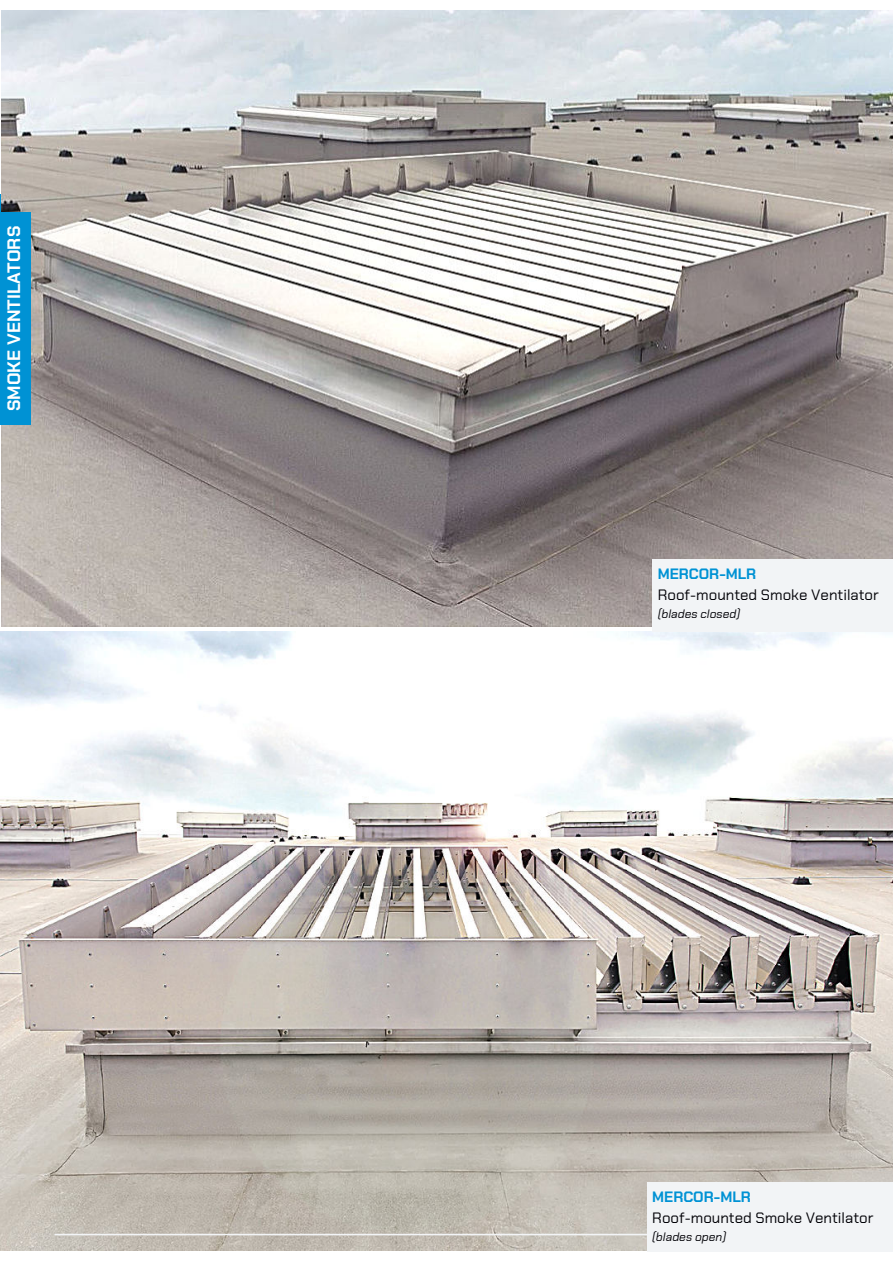
<style>
.page{position:relative;width:893px;height:1264px;background:#fff}
.page>*{position:absolute;margin:0;border:0;box-sizing:border-box;transform-origin:0 0}
.t1{font:700 18px "Chakra Petch";color:#fff}
.t2{font:15px "Chakra Petch";color:#000005}
.t3{font:700 15px "Chakra Petch";color:#0092d4}
.t4{font:italic 12px "Chakra Petch";color:#000005}
</style>
<div class="page">
<img style="left:2px;top:10px;width:890px;height:616px">
<img style="left:0;top:631px;width:892px;height:619px">
<div style="left:646px;top:1182px;width:246px;height:69px;background:#f2f4f6"></div>
<svg style="left:54px;top:1233px;width:593px;height:2px"></svg>
<div style="left:652px;top:559px;width:240px;height:72px;background:#f2f4f6"></div>
<div style="left:0;top:212px;width:31px;height:212px;background:#0092d4"></div>
<p class="t1" style="left:0;top:393px;width:186px;rotate:-90deg">SMOKE VENTILATORS</p>
<p class="t1" style="left:3px;top:411px;width:186px;rotate:-90deg">SMOKE VENTILATORS</p>
<p class="t3" style="left:657px;top:565px;width:100px">MERCOR-MLR</p>
<p class="t2" style="left:657px;top:586px;width:223px">Roof-mounted Smoke Ventilator</p>
<p class="t4" style="left:657px;top:607px;width:84px">(blades closed)</p>
<p class="t3" style="left:652px;top:1188px;width:100px">MERCOR-MLR</p>
<p class="t2" style="left:652px;top:1209px;width:223px">Roof-mounted Smoke Ventilator</p>
<p class="t4" style="left:652px;top:1229px;width:75px">(blades open)</p>
</div>
